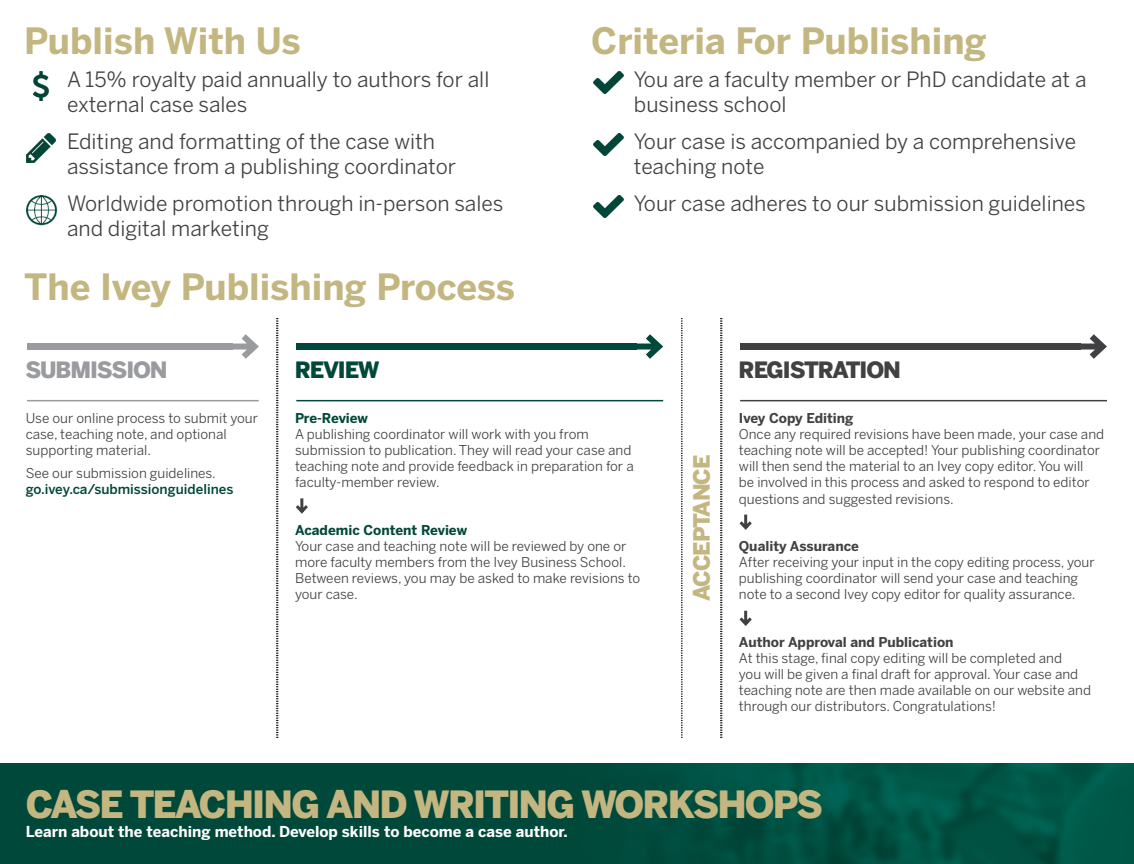
<style>
.page{position:relative;width:1134px;height:864px;background:#fff}
.page>*{position:absolute;margin:0;border:0;box-sizing:border-box;transform-origin:0 0}
.t1{font:37.5px "Benton Sans Black SC";letter-spacing:-.05em;color:#c4b681}
.t2{font:700 36px "Benton Sans";color:#c4b681}
.t3{font:22.5px "Benton Sans Black SC";letter-spacing:-.05em;color:#414042}
.t4{font:22.5px "Benton Sans Black SC";letter-spacing:-.05em;color:#999b9e}
.t5{font:22.5px "Benton Sans Black SC";letter-spacing:-.05em;color:#c4b681}
.t6{font:22.5px "Benton Sans Black SC";letter-spacing:-.05em;color:#00483a}
.t7{font:21px/25.2px "Benton Sans";color:#414042}
.t8{font:700 15px "Benton Sans";color:#fff}
.t9{font:13.5px/16.2px "Benton Sans";color:#414042}
.t10{font:700 13.5px "Benton Sans";color:#414042}
.t11{font:500 13.5px "Benton Sans";color:#00483a}
.t12{font:700 13.5px "Benton Sans";color:#00483a}
</style>
<div class="page">
<img style="left:34px;top:71px;width:15px;height:30px">
<img style="left:27px;top:133px;width:29px;height:29px">
<img style="left:27px;top:195px;width:30px;height:30px">
<img style="left:594px;top:71px;width:29px;height:23px">
<img style="left:594px;top:133px;width:29px;height:23px">
<img style="left:594px;top:195px;width:29px;height:22px">
<svg style="left:228px;top:334px;width:31px;height:25px"></svg>
<div style="left:27px;top:344px;width:206px;height:6px;background:#999b9e"></div>
<svg style="left:633px;top:334px;width:30px;height:25px"></svg>
<div style="left:296px;top:344px;width:341px;height:6px;background:#00483a"></div>
<svg style="left:1076px;top:334px;width:31px;height:25px"></svg>
<div style="left:740px;top:344px;width:341px;height:6px;background:#414042"></div>
<hr style="left:27px;top:400px;width:232px;height:1px;background:#999b9e">
<hr style="left:296px;top:400px;width:367px;height:1px;background:#00483a">
<hr style="left:740px;top:400px;width:367px;height:1px;background:#414042">
<img style="left:277px;top:318px;width:1px;height:419px">
<img style="left:681px;top:318px;width:2px;height:419px">
<img style="left:721px;top:318px;width:1px;height:419px">
<svg style="left:296px;top:498px;width:12px;height:16px"></svg>
<svg style="left:740px;top:515px;width:12px;height:15px"></svg>
<svg style="left:740px;top:611px;width:12px;height:15px"></svg>
<img style="left:0;top:763px;width:1134px;height:101px">
<h2 class="t2" style="left:24px;top:19px;width:278px">Publish With Us</h2>
<h3 class="t7" style="left:67px;top:66px;width:424px">A 15% royalty paid annually to authors for all external case sales</h3>
<h3 class="t7" style="left:67px;top:128px;width:391px">Editing and formatting of the case with assistance from a publishing coordinator</h3>
<h3 class="t7" style="left:67px;top:190px;width:438px">Worldwide promotion through in-person sales and digital marketing</h3>
<h2 class="t2" style="left:24px;top:265px;width:492px">The Ivey Publishing Process</h2>
<h2 class="t2" style="left:591px;top:19px;width:397px">Criteria For Publishing</h2>
<h3 class="t7" style="left:634px;top:66px;width:454px">You are a faculty member or PhD candidate at a business school</h3>
<h3 class="t7" style="left:634px;top:128px;width:444px">Your case is accompanied by a comprehensive teaching note</h3>
<h3 class="t7" style="left:634px;top:190px;width:453px">Your case adheres to our submission guidelines</h3>
<h3 class="t4" style="left:26px;top:357px;width:144px">SUBMISSION</h3>
<h3 class="t6" style="left:295px;top:357px;width:86px">REVIEW</h3>
<h3 class="t3" style="left:739px;top:357px;width:164px">REGISTRATION</h3>
<p class="t9" style="left:26px;top:409px;width:234px">Use our online process to submit your case, teaching note, and optional supporting material.</p>
<p class="t9" style="left:26px;top:465px;width:192px">See our submission guidelines.</p>
<p class="t11" style="left:26px;top:481px;width:209px">go.ivey.ca/submissionguidelines</p>
<p class="t10" style="left:739px;top:410px;width:116px">Ivey Copy Editing</p>
<p class="t9" style="left:739px;top:426px;width:367px">Once any required revisions have been made, your case and teaching note will be accepted! Your publishing coordinator will then send the material to an Ivey copy editor. You will<br>be involved in this process and asked to respond to editor questions and suggested revisions.</p>
<p class="t10" style="left:739px;top:538px;width:122px">Quality Assurance</p>
<p class="t9" style="left:739px;top:554px;width:357px">After receiving your input in the copy editing process, your publishing coordinator will send your case and teaching note to a second Ivey copy editor for quality assurance.</p>
<p class="t10" style="left:739px;top:634px;width:216px">Author Approval and Publication</p>
<p class="t9" style="left:739px;top:650px;width:354px">At this stage, final copy editing will be completed and<br>you will be given a final draft for approval. Your case and teaching note are then made available on our website and through our distributors. Congratulations!</p>
<p class="t12" style="left:295px;top:410px;width:74px">Pre-Review</p>
<p class="t9" style="left:295px;top:426px;width:340px">A publishing coordinator will work with you from submission to publication. They will read your case and teaching note and provide feedback in preparation for a faculty-member review.</p>
<p class="t12" style="left:295px;top:522px;width:174px">Academic Content Review</p>
<p class="t9" style="left:295px;top:538px;width:347px">Your case and teaching note will be reviewed by one or more faculty members from the Ivey Business School.<br>Between reviews, you may be asked to make revisions to your case.</p>
<h3 class="t5" style="left:688px;top:601px;width:148px;rotate:-90deg">ACCEPTANCE</h3>
<h1 class="t1" style="left:26px;top:782px;width:799px">CASE TEACHING AND WRITING WORKSHOPS</h1>
<p class="t8" style="left:26px;top:823px;width:543px">Learn about the teaching method. Develop skills to become a case author.</p>
</div>
